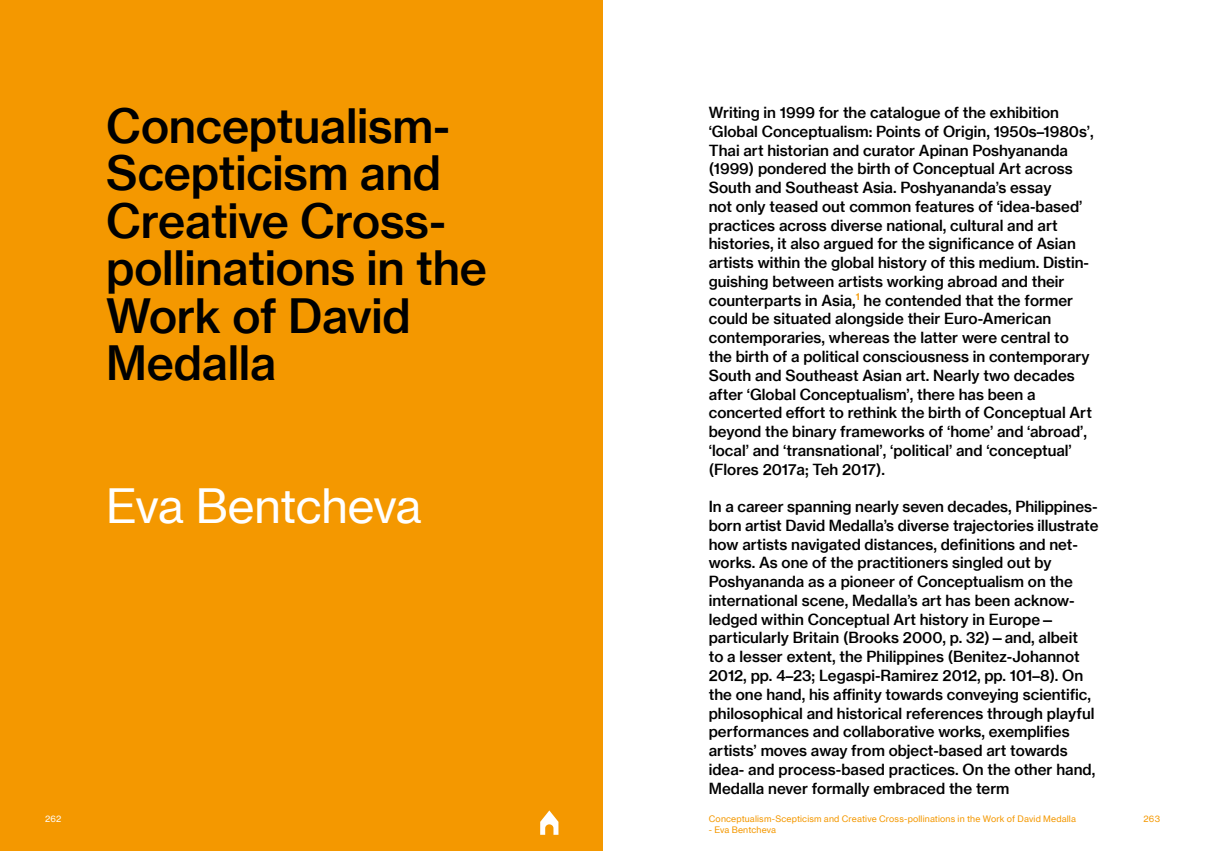
<style>
.page{position:relative;width:1205px;height:851px;background:#fff}
.page>*{position:absolute;margin:0;border:0;box-sizing:border-box;transform-origin:0 0}
.t1{font:46.25px/47.5px "N Haas Grotesk TX Pro 65 Md";letter-spacing:-.005em;color:#000}
.t2{font:46.25px "N Haas Grotesk TX Pro 55 Rg";letter-spacing:-.015em;color:#fff}
.t3{font:15px/18.8px "N Haas Grotesk TX Pro 65 Md";color:#000}
.t4{font:8.75px "N Haas Grotesk TX Pro 55 Rg";letter-spacing:.02em;color:#f49800}
.t5{font:8.75px "N Haas Grotesk TX Pro 55 Rg";color:#fff}
</style>
<div class="page">
<div style="left:0;top:0;width:602px;height:850px;background:#f49800"></div>
<svg style="left:540px;top:810px;width:18px;height:24px"></svg>
<h1 class="t1" style="left:106px;top:102px;width:382px">Conceptualism-<br>Scepticism and<br>Creative Cross&shy;pollinations in the<br>Work of David<br>Medalla</h1>
<h1 class="t2" style="left:106px;top:477px;width:317px">Eva Bentcheva</h1>
<p class="t3" style="left:709px;top:103px;width:386px">Writing in 1999 for the catalogue of the exhibition ‘Global Conceptualism: Points of Origin, 1950s–1980s’, Thai art historian and curator Apinan Poshyananda (1999) pondered the birth of Conceptual Art across South and Southeast Asia. Poshyananda’s essay<br>not only teased out common features of ‘idea-based’ practices across diverse national, cultural and art histories, it also argued for the significance of Asian artists within the global history of this medium. Distin&shy;guishing between artists working abroad and their counterparts in Asia,<sup>1</sup> he contended that the former could be situated alongside their Euro-American contemporaries, whereas the latter were central to the birth of a political consciousness in contemporary South and Southeast Asian art. Nearly two decades after ‘Global Conceptualism’, there has been a concerted effort to rethink the birth of Conceptual Art beyond the binary frameworks of ‘home’ and ‘abroad’, ‘local’ and ‘transnational’, ‘political’ and ‘conceptual’ (Flores 2017a; Teh 2017).</p>
<p class="t3" style="left:709px;top:497px;width:391px">In a career spanning nearly seven decades, Philippines&shy;born artist David Medalla’s diverse trajectories illustrate how artists navigated distances, definitions and net&shy;works. As one of the practitioners singled out by Poshyananda as a pioneer of Conceptualism on the international scene, Medalla’s art has been acknow&shy;ledged within Conceptual Art history in Europe— particularly Britain (Brooks 2000, p. 32)—and, albeit<br>to a lesser extent, the Philippines (Benitez-Johannot 2012, pp. 4–23; Legaspi-Ramirez 2012, pp. 101–8). On the one hand, his affinity towards conveying scientific, philosophical and historical references through playful performances and collaborative works, exemplifies artists’ moves away from object-based art towards idea- and process-based practices. On the other hand, Medalla never formally embraced the term</p>
<p class="t5" style="left:45px;top:813px;width:18px">262</p>
<p class="t4" style="left:709px;top:813px;width:369px">Conceptualism-Scepticism and Creative Cross-pollinations in the Work of David Medalla</p>
<p class="t4" style="left:1143px;top:813px;width:18px">263</p>
<p class="t4" style="left:709px;top:824px;width:69px">- Eva Bentcheva</p>
</div>
